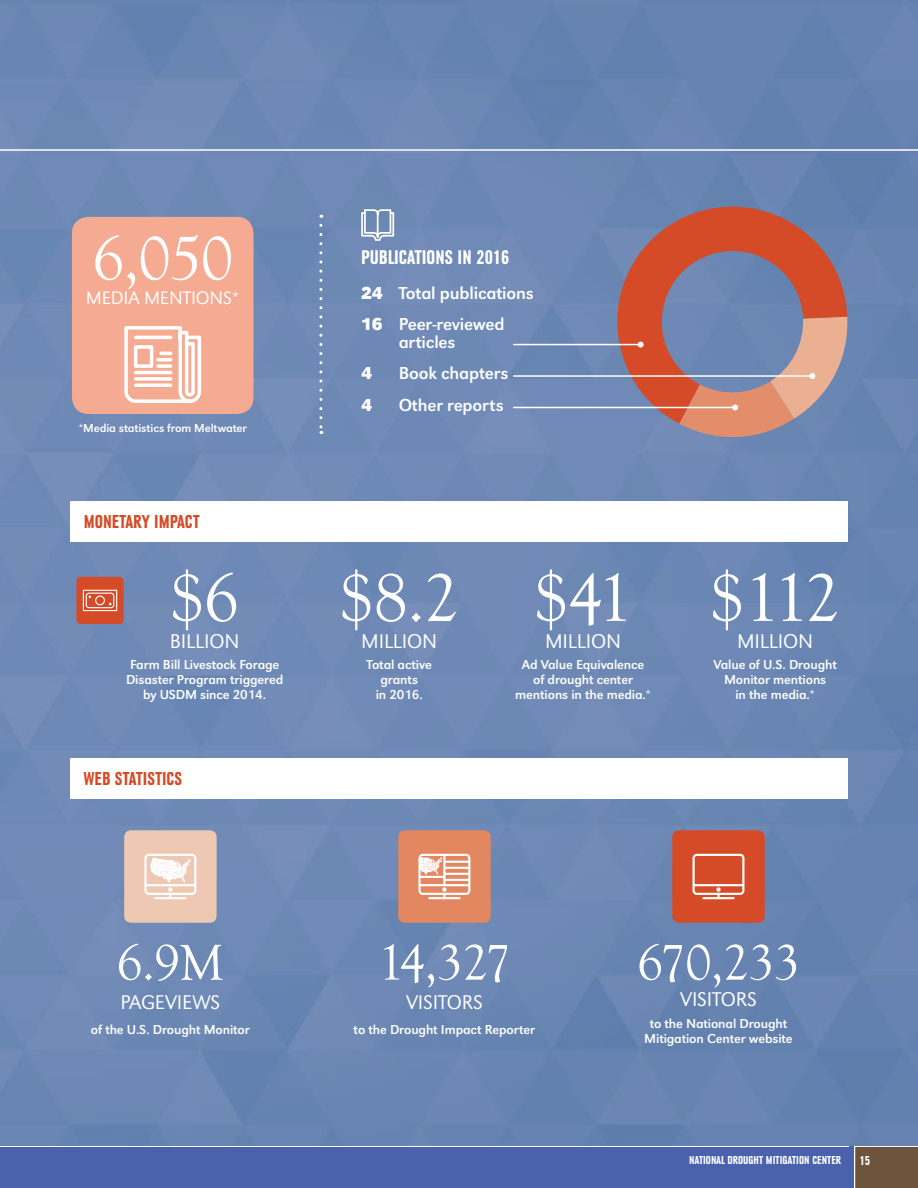
<style>
.page{position:relative;width:918px;height:1188px;background:#fff}
.page>*{position:absolute;margin:0;border:0;box-sizing:border-box;transform-origin:0 0}
.t1{font:69.9px "Goudy Old Style T";color:#fff}
.t2{font:63.75px "Goudy Old Style T";color:#fff}
.t3{font:51.9px "Goudy Old Style T";letter-spacing:-.01em;color:#fff}
.t4{font:300 20.7px "URW Grotesk";letter-spacing:-.01em;color:#fff}
.t5{font:700 20.7px "URW Grotesk Con";color:#fff}
.t6{font:700 19.5px "URW Grotesk Con";color:#d54b27}
.t7{font:300 18.9px "URW Grotesk";letter-spacing:-.01em;color:#fff}
.t8{font:18px/31.3px "URW Grotesk";letter-spacing:-.01em;color:#fff}
.t9{font:700 18px "URW Grotesk";color:#fff}
.t10{font:13.5px/14.9px "URW Grotesk";letter-spacing:-.01em;color:#fff;text-align:center}
.t11{font:700 12px "URW Grotesk Con";color:#fff}
.t12{font:12px "URW Grotesk";letter-spacing:-.01em;color:#fff}
.s1{font-weight:700}
.s2{font-size:13.5px}
</style>
<div class="page">
<svg style="left:0;top:1145px;width:918px;height:43px;background:#5065a5"></svg>
<div style="left:0;top:0;width:918px;height:1145px;background:#6c88b4"></div>
<hr style="left:0;top:149px;width:918px;height:2px;background:#fff">
<div style="left:70px;top:502px;width:778px;height:40px;background:#fff"></div>
<div style="left:76px;top:577px;width:48px;height:47px;background:#d54b27;border-radius:4px"></div>
<svg style="left:82px;top:589px;width:36px;height:23px"></svg>
<div style="left:70px;top:759px;width:778px;height:40px;background:#fff"></div>
<div style="left:672px;top:830px;width:93px;height:93px;background:#d54b27;border-radius:7px"></div>
<svg style="left:692px;top:853px;width:53px;height:47px"></svg>
<hr style="left:694px;top:884px;width:49px;height:2px;background:#fff">
<div style="left:72px;top:217px;width:182px;height:197px;background:#f5aa92;border-radius:16px"></div>
<svg style="left:124px;top:326px;width:78px;height:77px"></svg>
<svg style="left:361px;top:209px;width:34px;height:32px"></svg>
<svg style="left:601px;top:190px;width:246px;height:234px"></svg>
<hr style="left:514px;top:344px;width:127px;height:1px;background:#fff">
<svg style="left:638px;top:342px;width:6px;height:6px"></svg>
<hr style="left:514px;top:375px;width:298px;height:2px;background:#fff">
<hr style="left:514px;top:407px;width:221px;height:1px;background:#fff">
<svg style="left:679px;top:317px;width:169px;height:121px"></svg>
<svg style="left:319px;top:225px;width:3px;height:209px"></svg>
<div style="left:124px;top:830px;width:93px;height:93px;background:#efc8b3;border-radius:7px"></div>
<svg style="left:144px;top:853px;width:53px;height:47px"></svg>
<div style="left:398px;top:830px;width:93px;height:93px;background:#e28760;border-radius:7px"></div>
<svg style="left:418px;top:853px;width:53px;height:47px"></svg>
<hr style="left:849px;top:1147px;width:4px;height:41px;background:#4962ab">
<h2 class="t2" style="left:92px;top:224px;width:142px">6,050</h2>
<h3 class="t7" style="left:86px;top:287px;width:155px">MEDIA MENTIONS*</h3>
<p class="t12" style="left:78px;top:421px;width:170px">*Media statistics from Meltwater</p>
<h3 class="t6" style="left:84px;top:511px;width:117px">MONETARY IMPACT</h3>
<h1 class="t1" style="left:170px;top:560px;width:70px">$6</h1>
<h3 class="t4" style="left:170px;top:629px;width:71px">BILLION</h3>
<p class="t10" style="left:126px;top:657px;width:159px">Farm Bill Livestock Forage<br>Disaster Program triggered by USDM since 2014.</p>
<h3 class="t6" style="left:84px;top:768px;width:100px">WEB STATISTICS</h3>
<h3 class="t5" style="left:361px;top:246px;width:150px">PUBLICATIONS IN 2016</h3>
<h3 class="t8" style="left:361px;top:277px;width:174px"><span class="s1">24</span> Total publications<br><span class="s1">16</span> Peer-reviewed</h3>
<h3 class="t8" style="left:399px;top:326px;width:58px">articles</h3>
<h3 class="t9" style="left:361px;top:363px;width:12px">4</h3>
<h3 class="t8" style="left:399px;top:358px;width:111px">Book chapters</h3>
<h3 class="t9" style="left:361px;top:394px;width:12px">4</h3>
<h3 class="t8" style="left:399px;top:389px;width:107px">Other reports</h3>
<h1 class="t1" style="left:340px;top:560px;width:121px">$8.2</h1>
<h3 class="t4" style="left:361px;top:629px;width:77px">MILLION</h3>
<p class="t10" style="left:367px;top:657px;width:67px">Total active grants<br>in 2016.</p>
<h1 class="t1" style="left:534px;top:560px;width:99px">$41</h1>
<h3 class="t4" style="left:545px;top:629px;width:77px">MILLION</h3>
<p class="t10" style="left:515px;top:657px;width:137px">Ad Value Equivalence of drought center mentions in the media.*</p>
<h1 class="t1" style="left:710px;top:560px;width:131px">$112</h1>
<h3 class="t4" style="left:737px;top:629px;width:77px">MILLION</h3>
<p class="t10" style="left:713px;top:657px;width:125px">Value of U.S. Drought<br>Monitor mentions<br>in the media.*</p>
<h3 class="t3" style="left:117px;top:934px;width:109px">6.9M</h3>
<h3 class="t4" style="left:120px;top:991px;width:101px">PAGEVIEWS</h3>
<p class="t10" style="left:91px;top:1022px;width:161px">of the U.S. Drought Monitor</p>
<h3 class="t3" style="left:378px;top:934px;width:135px">14,327</h3>
<h3 class="t4" style="left:406px;top:991px;width:78px">VISITORS</h3>
<p class="t10" style="left:354px;top:1022px;width:183px">to the Drought Impact Reporter</p>
<h3 class="t3" style="left:637px;top:934px;width:164px">670,233</h3>
<h3 class="t4" style="left:680px;top:988px;width:78px">VISITORS</h3>
<p class="t10" style="left:644px;top:1016px;width:150px">to the National Drought<br>Mitigation Center website</p>
<p class="t11" style="left:689px;top:1154px;width:154px">NATIONAL DROUGHT MITIGATION CENTER</p>
<p class="t11" style="left:693px;top:1154px;width:179px">NATIONAL DROUGHT MITIGATION CENTER <span class="s2">15</span></p>
</div>
